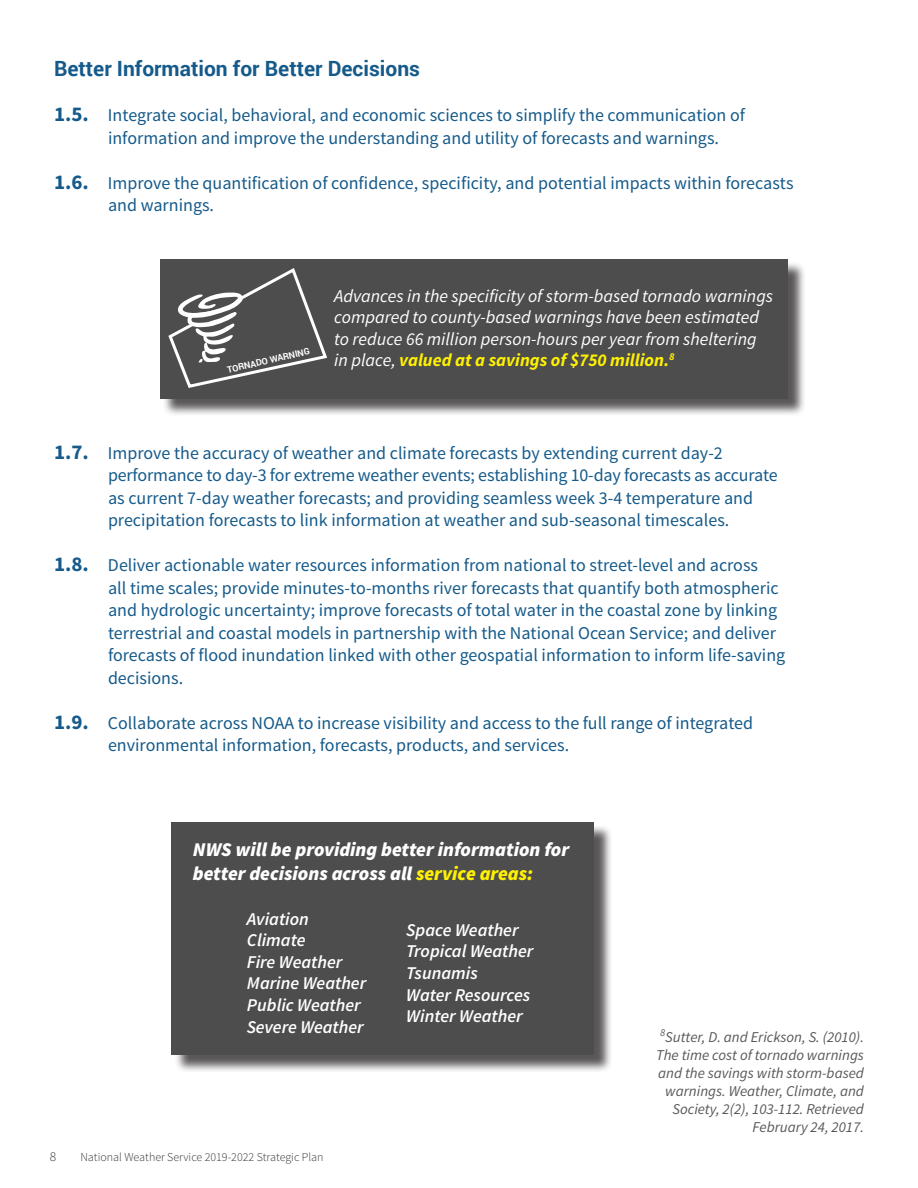
<style>
.page{position:relative;width:918px;height:1188px;background:#fff}
.page>*{position:absolute;margin:0;border:0;box-sizing:border-box;transform-origin:0 0}
.subtitle{font:700 21px "Roboto";color:#155a8a}
.t1{font:italic 900 19.5px "Source Sans Pro";color:#fff}
.subtitle-2{font:18px/22.5px "Source Sans Pro";color:#155a8a}
.t2{font:italic 18px/21.6px "Source Sans Pro";color:#fff}
.t3{font:italic 600 18px "Source Sans Pro";color:#fff}
.t4{font:italic 700 18px "Source Sans Pro";color:#fff101}
.t5{font:italic 15px/18px "Source Sans Pro";color:#57585a}
.table_first_row{font:300 13.5px "Source Sans Pro";color:#353434}
.table_first_row-2{font:300 12px "Source Sans Pro";color:#353434}
.t6{font:700 9px "Roboto";color:#fff}
.s1{font-weight:700;font-size:21px}
.s2{font-weight:400;color:#fff}
.s3{color:#fff101}
</style>
<div class="page">
<div style="left:162px;top:261px;width:645px;height:156px;background:#231f20;opacity:.75"></div>
<div style="left:160px;top:259px;width:628px;height:139px;background:#4d4d4d"></div>
<div style="left:174px;top:824px;width:438px;height:249px;background:#231f20;opacity:.75"></div>
<div style="left:172px;top:822px;width:422px;height:233px;background:#4d4d4d"></div>
<svg style="left:168px;top:268px;width:159px;height:120px"></svg>
<p class="subtitle" style="left:54px;top:54px;width:368px">Better Information for Better Decisions</p>
<p class="subtitle-2" style="left:108px;top:104px;width:639px;text-indent:-54px"><span class="s1">1.5.</span> Integrate social, behavioral, and economic sciences to simplify the communication of information and improve the understanding and utility of forecasts and warnings.</p>
<p class="subtitle-2" style="left:108px;top:172px;width:687px;text-indent:-54px"><span class="s1">1.6.</span> Improve the quantification of confidence, specificity, and potential impacts within forecasts and warnings.</p>
<p class="t6" style="left:226px;top:364px;width:86px;rotate:-13deg">TORNADO WARNING</p>
<p class="t2" style="left:334px;top:285px;width:440px">Advances in the specificity of storm-based tornado warnings compared to county-based warnings have been estimated</p>
<p class="t2" style="left:334px;top:328px;width:424px">to reduce 66 million person-hours per year from sheltering</p>
<p class="t4" style="left:334px;top:349px;width:342px"><span class="s2">in place,</span> valued at a savings of $750 million.<sup>8</sup></p>
<p class="subtitle-2" style="left:108px;top:442px;width:671px;text-indent:-54px"><span class="s1">1.7.</span> Improve the accuracy of weather and climate forecasts by extending current day-2 performance to day-3 for extreme weather events; establishing 10-day forecasts as accurate as current 7-day weather forecasts; and providing seamless week 3-4 temperature and precipitation forecasts to link information at weather and sub-seasonal timescales.</p>
<p class="subtitle-2" style="left:108px;top:554px;width:679px;text-indent:-54px"><span class="s1">1.8.</span> Deliver actionable water resources information from national to street-level and across<br>all time scales; provide minutes-to-months river forecasts that quantify both atmospheric and hydrologic uncertainty; improve forecasts of total water in the coastal zone by linking terrestrial and coastal models in partnership with the National Ocean Service; and deliver forecasts of flood inundation linked with other geospatial information to inform life-saving decisions.</p>
<p class="subtitle-2" style="left:54px;top:712px;width:701px"><span class="s1">1.9.</span> Collaborate across NOAA to increase visibility and access to the full range of integrated</p>
<p class="subtitle-2" style="left:108px;top:734px;width:463px">environmental information, forecasts, products, and services.</p>
<p class="t1" style="left:193px;top:837px;width:378px">NWS will be providing better information for</p>
<p class="t1" style="left:193px;top:860px;width:342px">better decisions across all <span class="s3">service areas:</span></p>
<p class="t3" style="left:247px;top:907px;width:63px">Aviation</p>
<p class="t3" style="left:247px;top:929px;width:60px">Climate</p>
<p class="t3" style="left:247px;top:950px;width:97px">Fire Weather</p>
<p class="t3" style="left:247px;top:972px;width:121px">Marine Weather</p>
<p class="t3" style="left:247px;top:994px;width:115px">Public Weather</p>
<p class="t3" style="left:247px;top:1015px;width:119px">Severe Weather</p>
<p class="t3" style="left:406px;top:919px;width:114px">Space Weather</p>
<p class="t3" style="left:406px;top:940px;width:129px">Tropical Weather</p>
<p class="t3" style="left:406px;top:962px;width:73px">Tsunamis</p>
<p class="t3" style="left:406px;top:983px;width:126px">Water Resources</p>
<p class="t3" style="left:406px;top:1005px;width:118px">Winter Weather</p>
<p class="table_first_row" style="left:50px;top:1148px;width:8px">8</p>
<p class="table_first_row-2" style="left:80px;top:1150px;width:245px">National Weather Service 2019-2022 Strategic Plan</p>
<p class="t5" style="left:656px;top:1028px;width:209px"><sup>8</sup>Sutter, D. and Erickson, S. (2010).<br>The time cost of tornado warnings</p>
<p class="t5" style="left:658px;top:1064px;width:207px;text-align:center">and the savings with storm-based warnings. Weather, Climate, and</p>
<p class="t5" style="left:673px;top:1100px;width:193px;text-align:right">Society, 2(2), 103-112. Retrieved<br>February 24, 2017.</p>
</div>
